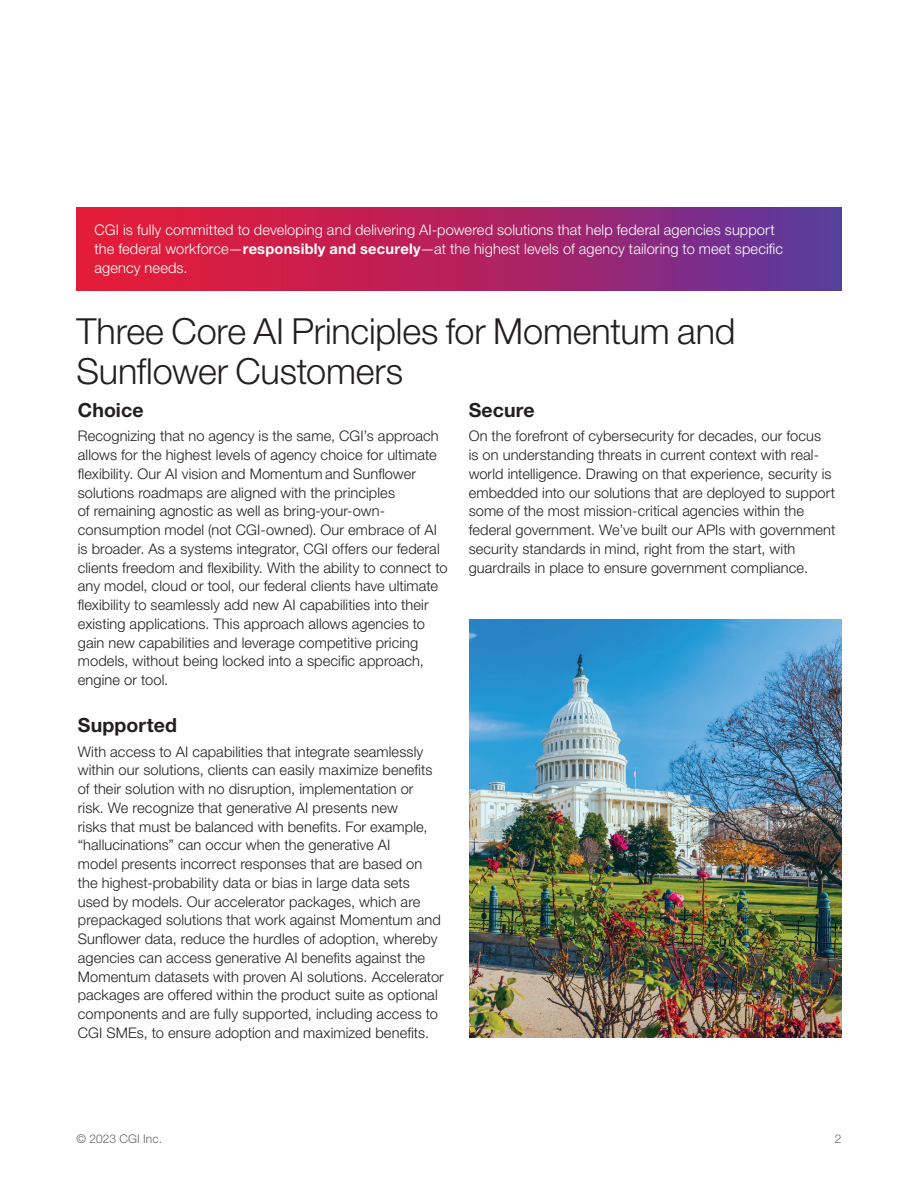
<style>
.page{position:relative;width:918px;height:1188px;background:#fff}
.page>*{position:absolute;margin:0;border:0;box-sizing:border-box;transform-origin:0 0}
.t1{font:300 36px/40.5px "Helvetica Neue LT Pro";letter-spacing:-.005em;color:#231f20}
.t2{font:700 19.5px "Helvetica Neue LT Pro";letter-spacing:.005em;color:#231f20}
.t3{font:300 14.7px/18.8px "Helvetica Neue LT Pro";letter-spacing:.005em;color:#231f20}
.t4{font:300 14.7px/18.8px "Helvetica Neue LT Pro";letter-spacing:.005em;color:#fff}
.t5{font:300 12px "Helvetica Neue LT Pro";letter-spacing:.01em;color:#636366}
.s1{font-weight:700}
</style>
<div class="page">
<svg style="left:76px;top:207px;width:766px;height:84px;background:#ab2462"></svg>
<img style="left:469px;top:619px;width:373px;height:418px">
<p class="t4" style="left:94px;top:221px;width:690px">CGI is fully committed to developing and delivering AI-powered solutions that help federal agencies support the federal workforce—<span class="s1">responsibly and securely</span>—at the highest levels of agency tailoring to meet specific agency needs.</p>
<h1 class="t1" style="left:76px;top:310px;width:661px">Three Core AI Principles for Momentum and<br>Sunflower Customers</h1>
<h2 class="t2" style="left:78px;top:398px;width:67px">Choice</h2>
<p class="t3" style="left:78px;top:427px;width:371px">Recognizing that no agency is the same, CGI’s approach allows for the highest levels of agency choice for ultimate flexibility. Our AI vision and Momentum and Sunflower solutions roadmaps are aligned with the principles<br>of remaining agnostic as well as bring-your-own&shy;consumption model (not CGI-owned). Our embrace of AI is broader. As a systems integrator, CGI offers our federal clients freedom and flexibility. With the ability to connect to any model, cloud or tool, our federal clients have ultimate flexibility to seamlessly add new AI capabilities into their existing applications. This approach allows agencies to gain new capabilities and leverage competitive pricing models, without being locked into a specific approach, engine or tool.</p>
<h2 class="t2" style="left:78px;top:713px;width:101px">Supported</h2>
<p class="t3" style="left:78px;top:742px;width:368px">With access to AI capabilities that integrate seamlessly within our solutions, clients can easily maximize benefits of their solution with no disruption, implementation or<br>risk. We recognize that generative AI presents new<br>risks that must be balanced with benefits. For example, “hallucinations” can occur when the generative AI<br>model presents incorrect responses that are based on the highest-probability data or bias in large data sets used by models. Our accelerator packages, which are prepackaged solutions that work against Momentum and Sunflower data, reduce the hurdles of adoption, whereby agencies can access generative AI benefits against the Momentum datasets with proven AI solutions. Accelerator packages are offered within the product suite as optional components and are fully supported, including access to CGI SMEs, to ensure adoption and maximized benefits.</p>
<h2 class="t2" style="left:469px;top:398px;width:68px">Secure</h2>
<p class="t3" style="left:469px;top:427px;width:368px">On the forefront of cybersecurity for decades, our focus<br>is on understanding threats in current context with real&shy;world intelligence. Drawing on that experience, security is embedded into our solutions that are deployed to support some of the most mission-critical agencies within the federal government. We’ve built our APIs with government security standards in mind, right from the start, with guardrails in place to ensure government compliance.</p>
<p class="t5" style="left:76px;top:1131px;width:87px">© 2023 CGI Inc.</p>
<p class="t5" style="left:835px;top:1131px;width:8px">2</p>
</div>
